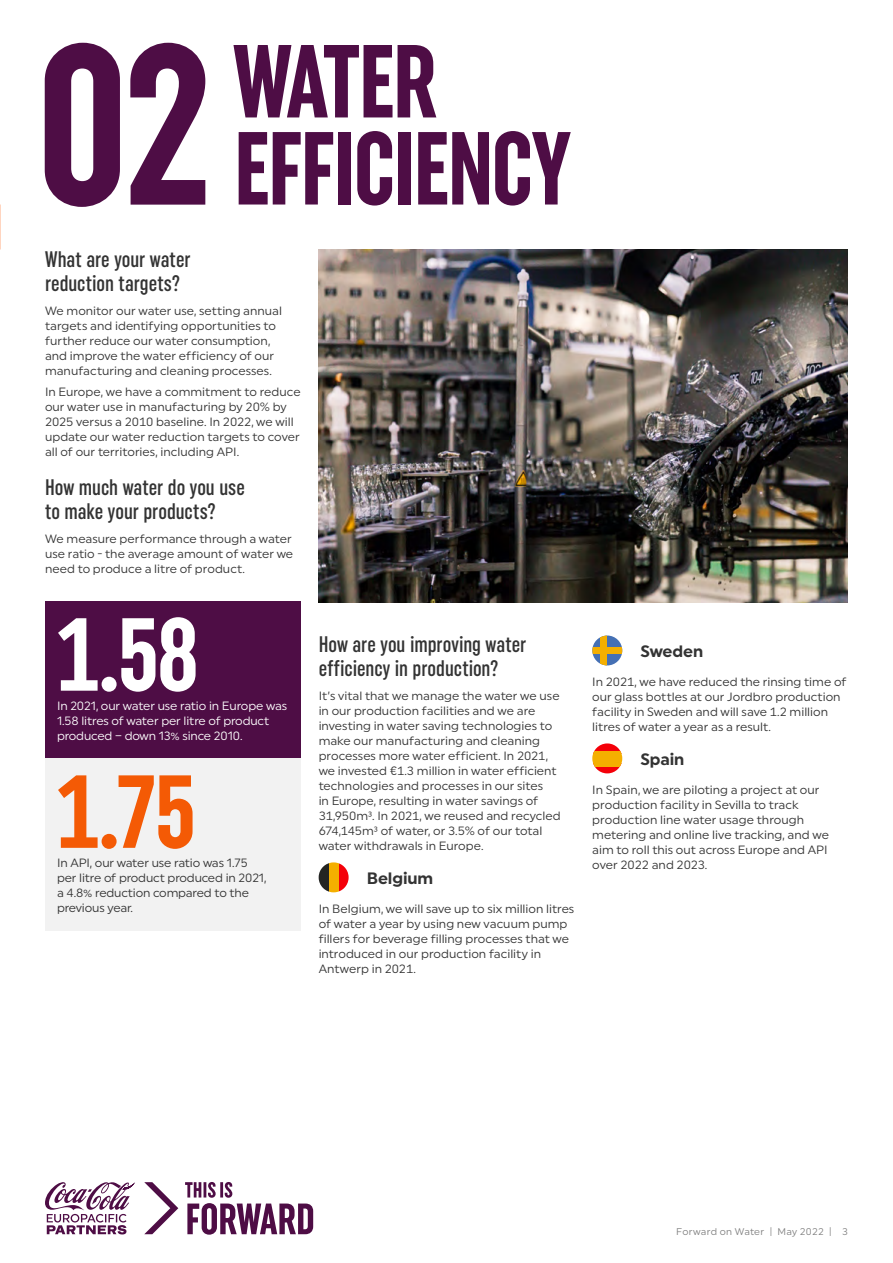
<style>
.page{position:relative;width:893px;height:1263px;background:#fff}
.page>*{position:absolute;margin:0;border:0;box-sizing:border-box;transform-origin:0 0}
.t1{font:700 extra-condensed 103.5px/87px "Uniform";letter-spacing:-.02em;color:#4e0d45}
.t2{font:700 extra-condensed 103.5px "Uniform";color:#fff}
.t3{font:700 extra-condensed 103.5px "Uniform";color:#f45a05}
.t4{font:500 extra-condensed 22.5px/24px "Uniform";color:#333}
.t5{font:700 16.5px "Uniform";letter-spacing:-.005em;color:#333}
.t6{font:12px/15px "Uniform";color:#333}
.t7{font:12px/15px "Uniform";letter-spacing:-.01em;color:#fff}
.t8{font:9.75px "Uniform";letter-spacing:.02em;color:#808080}
.s1{font-size:228px}
</style>
<div class="page">
<img style="left:319px;top:250px;width:529px;height:352px">
<svg style="left:319px;top:863px;width:10px;height:29px"></svg>
<svg style="left:339px;top:863px;width:10px;height:29px"></svg>
<div style="left:329px;top:862px;width:10px;height:30px;background:#f4af00"></div>
<div style="left:45px;top:601px;width:256px;height:157px;background:#4e0d45"></div>
<div style="left:45px;top:758px;width:256px;height:172px;background:#f2f2f2"></div>
<div style="left:592px;top:635px;width:30px;height:30px;background:#4570b4;border-radius:15px"></div>
<div style="left:592px;top:647px;width:30px;height:7px;background:#f4af00"></div>
<div style="left:601px;top:635px;width:6px;height:30px;background:#f4af00"></div>
<svg style="left:594px;top:743px;width:27px;height:8px"></svg>
<svg style="left:594px;top:766px;width:27px;height:7px"></svg>
<div style="left:592px;top:751px;width:30px;height:15px;background:#f4af00"></div>
<svg style="left:45px;top:1182px;width:133px;height:52px"></svg>
<svg style="left:185px;top:1182px;width:128px;height:53px"></svg>
<h1 class="t1" style="left:36px;top:38px;width:536px;text-indent:197px">WATER<br><span class="s1">02</span> EFFICIENCY</h1>
<h2 class="t4" style="left:45px;top:246px;width:147px">What are your water reduction targets?</h2>
<p class="t6" style="left:45px;top:303px;width:239px">We monitor our water use, setting annual targets and identifying opportunities to further reduce our water consumption, and improve the water efficiency of our manufacturing and cleaning processes.</p>
<p class="t6" style="left:45px;top:384px;width:257px">In Europe, we have a commitment to reduce our water use in manufacturing by 20% by 2025 versus a 2010 baseline. In 2022, we will update our water reduction targets to cover all of our territories, including API.</p>
<h2 class="t4" style="left:45px;top:474px;width:201px">How much water do you use to make your products?</h2>
<p class="t6" style="left:45px;top:531px;width:250px;text-align:justify">We measure performance through a water use ratio - the average amount of water we need to produce a litre of product.</p>
<h1 class="t2" style="left:57px;top:595px;width:143px">1.58</h1>
<p class="t7" style="left:57px;top:698px;width:232px">In 2021, our water use ratio in Europe was<br>1.58 litres of water per litre of product produced – down 13% since 2010.</p>
<h1 class="t3" style="left:57px;top:753px;width:141px">1.75</h1>
<p class="t6" style="left:57px;top:855px;width:211px">In API, our water use ratio was 1.75 per litre of product produced in 2021, a 4.8% reduction compared to the previous year.</p>
<h2 class="t4" style="left:319px;top:632px;width:209px">How are you improving water efficiency in production?</h2>
<p class="t6" style="left:319px;top:688px;width:244px">It’s vital that we manage the water we use in our production facilities and we are investing in water saving technologies to make our manufacturing and cleaning processes more water efficient. In 2021, we invested €1.3 million in water efficient technologies and processes in our sites<br>in Europe, resulting in water savings of 31,950m³. In 2021, we reused and recycled 674,145m³ of water, or 3.5% of our total water withdrawals in Europe.</p>
<h3 class="t5" style="left:367px;top:868px;width:68px">Belgium</h3>
<p class="t6" style="left:319px;top:901px;width:257px">In Belgium, we will save up to six million litres of water a year by using new vacuum pump fillers for beverage filling processes that we introduced in our production facility in Antwerp in 2021.</p>
<h3 class="t5" style="left:640px;top:641px;width:64px">Sweden</h3>
<p class="t6" style="left:592px;top:674px;width:256px">In 2021, we have reduced the rinsing time of our glass bottles at our Jordbro production facility in Sweden and will save 1.2 million litres of water a year as a result.</p>
<h3 class="t5" style="left:640px;top:749px;width:46px">Spain</h3>
<p class="t6" style="left:592px;top:782px;width:238px">In Spain, we are piloting a project at our production facility in Sevilla to track production line water usage through metering and online live tracking, and we aim to roll this out across Europe and API over 2022 and 2023.</p>
<p class="t8" style="left:676px;top:1225px;width:173px">Forward on Water | May 2022 | 3</p>
</div>
